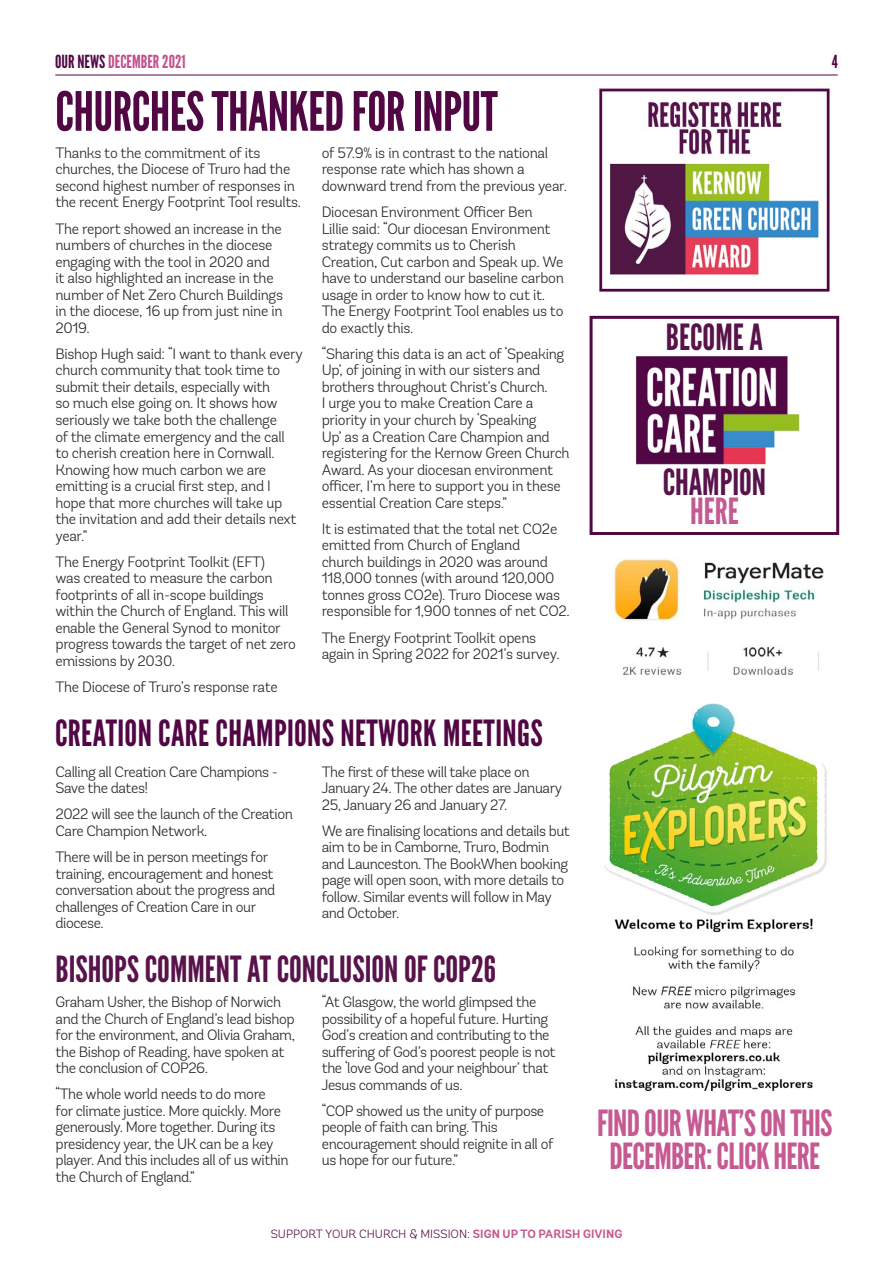
<style>
.page{position:relative;width:893px;height:1263px;background:#fff}
.page>*{position:absolute;margin:0;border:0;box-sizing:border-box;transform-origin:0 0}
.t1{font:54px "League Gothic";letter-spacing:-.01em;color:#520745}
.t2{font:36px "League Gothic";color:#58134b}
.t3{font:36px/33px "League Gothic";letter-spacing:-.02em;color:#c55a92;text-align:center}
.t4{font:36px "League Gothic";letter-spacing:.01em;color:#520745}
.t5{font:18px "League Gothic";color:#c34f8c}
.t6{font:18px "League Gothic";color:#520745}
.t7{font:300 15px/16.5px "Andes Rounded";letter-spacing:-.02em;color:#282827}
.t8{font:300 12px "Andes Rounded";color:#58134b}
.s1{color:#520745}
.s2{font-weight:700;color:#c55a92}
</style>
<div class="page">
<hr style="left:55px;top:75px;width:783px;height:1px;background:#520745">
<img style="left:604px;top:704px;width:223px;height:388px">
<img style="left:613px;top:558px;width:211px;height:117px">
<img style="left:636px;top:356px;width:163px;height:109px">
<div style="left:590px;top:316px;width:249px;height:219px;border:3px solid #520745"></div>
<img style="left:599px;top:88px;width:231px;height:204px">
<p class="t5" style="left:55px;top:51px;width:132px"><span class="s1">OUR NEWS</span> DECEMBER 2021</p>
<p class="t6" style="left:832px;top:51px;width:8px">4</p>
<h1 class="t1" style="left:55px;top:79px;width:444px">CHURCHES THANKED FOR INPUT</h1>
<p class="t7" style="left:55px;top:145px;width:247px">Thanks to the commitment of its churches, the Diocese of Truro had the second highest number of responses in the recent Energy Footprint Tool results.</p>
<p class="t7" style="left:55px;top:220px;width:229px">The report showed an increase in the numbers of churches in the diocese engaging with the tool in 2020 and<br>it also highlighted an increase in the number of Net Zero Church Buildings in the diocese, 16 up from just nine in<br>2019.</p>
<p class="t7" style="left:55px;top:346px;width:249px">Bishop Hugh said: “I want to thank every church community that took time to submit their details, especially with<br>so much else going on. It shows how seriously we take both the challenge<br>of the climate emergency and the call<br>to cherish creation here in Cornwall.<br>Knowing how much carbon we are emitting is a crucial first step, and I hope that more churches will take up the invitation and add their details next year.”</p>
<p class="t7" style="left:55px;top:553px;width:242px">The Energy Footprint Toolkit (EFT)<br>was created to measure the carbon footprints of all in-scope buildings within the Church of England. This will enable the General Synod to monitor progress towards the target of net zero emissions by 2030.</p>
<p class="t7" style="left:55px;top:679px;width:224px">The Diocese of Truro’s response rate</p>
<p class="t7" style="left:322px;top:145px;width:247px">of 57.9% is in contrast to the national response rate which has shown a downward trend from the previous year.</p>
<p class="t7" style="left:322px;top:204px;width:244px">Diocesan Environment Officer Ben<br>Lillie said: “Our diocesan Environment strategy commits us to Cherish Creation, Cut carbon and Speak up. We have to understand our baseline carbon usage in order to know how to cut it.<br>The Energy Footprint Tool enables us to do exactly this.</p>
<p class="t7" style="left:322px;top:346px;width:249px">“Sharing this data is an act of ‘Speaking Up’, of joining in with our sisters and brothers throughout Christ’s Church.<br>I urge you to make Creation Care a priority in your church by ‘Speaking<br>Up’ as a Creation Care Champion and registering for the Kernow Green Church Award. As your diocesan environment officer, I’m here to support you in these essential Creation Care steps.”</p>
<p class="t7" style="left:322px;top:520px;width:250px">It is estimated that the total net CO2e emitted from Church of England<br>church buildings in 2020 was around 118,000 tonnes (with around 120,000 tonnes gross CO2e). Truro Diocese was responsible for 1,900 tonnes of net CO2.</p>
<p class="t7" style="left:322px;top:629px;width:239px">The Energy Footprint Toolkit opens again in Spring 2022 for 2021’s survey.</p>
<h2 class="t4" style="left:55px;top:712px;width:489px">CREATION CARE CHAMPIONS NETWORK MEETINGS</h2>
<p class="t7" style="left:55px;top:763px;width:224px">Calling all Creation Care Champions -<br>Save the dates!</p>
<p class="t7" style="left:55px;top:806px;width:239px">2022 will see the launch of the Creation<br>Care Champion Network.</p>
<p class="t7" style="left:55px;top:849px;width:222px">There will be in person meetings for training, encouragement and honest conversation about the progress and challenges of Creation Care in our diocese.</p>
<p class="t7" style="left:322px;top:763px;width:242px">The first of these will take place on<br>January 24. The other dates are January<br>25, January 26 and January 27.</p>
<p class="t7" style="left:322px;top:822px;width:250px">We are finalising locations and details but aim to be in Camborne, Truro, Bodmin and Launceston. The BookWhen booking page will open soon, with more details to follow. Similar events will follow in May and October.</p>
<h2 class="t2" style="left:56px;top:947px;width:442px">BISHOPS COMMENT AT CONCLUSION OF COP26</h2>
<p class="t7" style="left:56px;top:993px;width:241px">Graham Usher, the Bishop of Norwich and the Church of England’s lead bishop for the environment, and Olivia Graham, the Bishop of Reading, have spoken at the conclusion of COP26.</p>
<p class="t7" style="left:56px;top:1086px;width:234px">“The whole world needs to do more<br>for climate justice. More quickly. More generously. More together. During its presidency year, the UK can be a key player. And this includes all of us within the Church of England.”</p>
<p class="t7" style="left:322px;top:993px;width:235px">“At Glasgow, the world glimpsed the possibility of a hopeful future. Hurting God’s creation and contributing to the suffering of God’s poorest people is not the ‘love God and your neighbour’ that Jesus commands of us.</p>
<p class="t7" style="left:322px;top:1102px;width:233px">“COP showed us the unity of purpose people of faith can bring. This encouragement should reignite in all of us hope for our future.”</p>
<h2 class="t2" style="left:666px;top:315px;width:98px">BECOME A</h2>
<h2 class="t2" style="left:663px;top:461px;width:105px">CHAMPION</h2>
<h2 class="t3" style="left:690px;top:495px;width:50px">HERE</h2>
<h2 class="t3" style="left:597px;top:1107px;width:237px">FIND OUR WHAT’S ON THIS<br>DECEMBER: CLICK HERE</h2>
<p class="t8" style="left:271px;top:1226px;width:353px">SUPPORT YOUR CHURCH &amp; MISSION: <span class="s2">SIGN UP TO PARISH GIVING</span></p>
</div>
